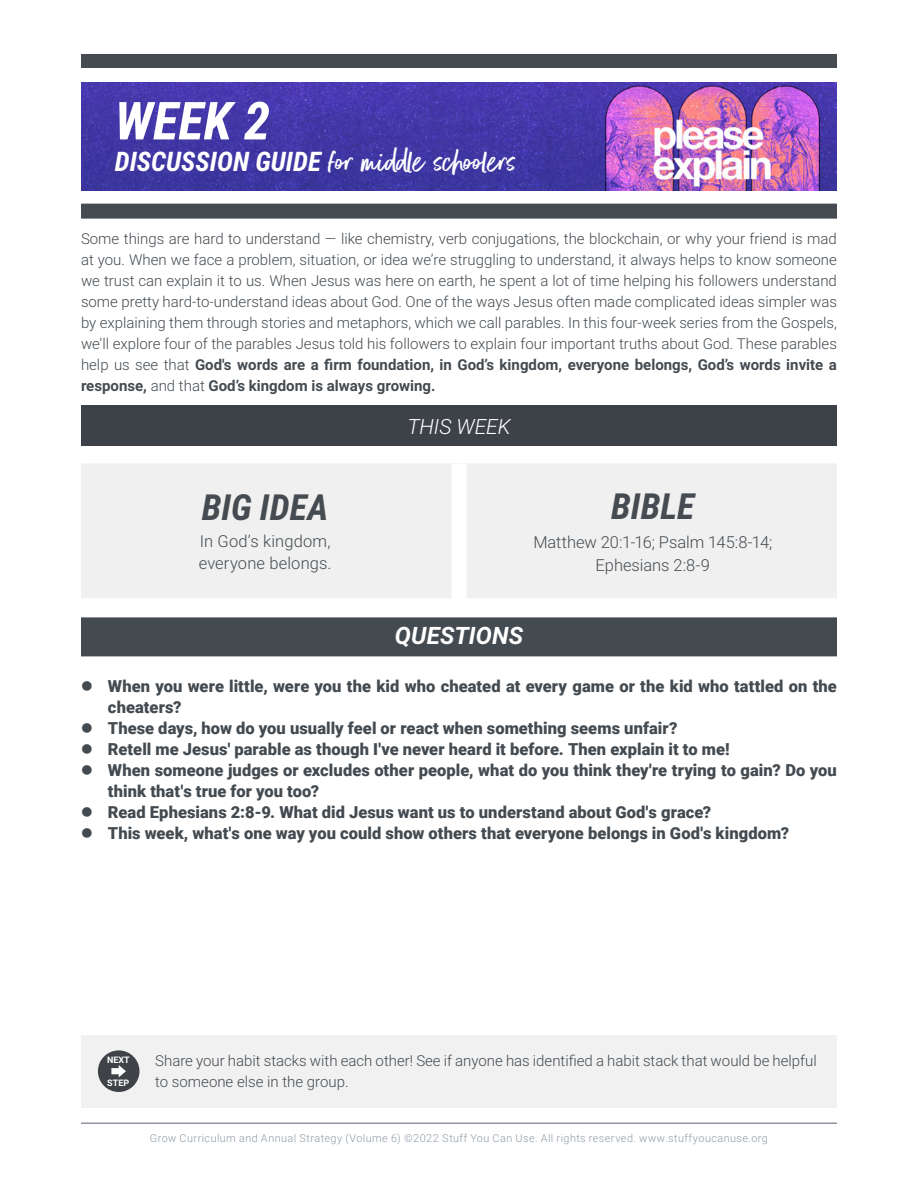
<style>
.page{position:relative;width:918px;height:1188px;background:#fff}
.page>*{position:absolute;margin:0;border:0;box-sizing:border-box;transform-origin:0 0}
.t1{font:italic 700 52.5px "Roboto Condensed";color:#fff}
.t2{font:36px "Better Times";color:#fff}
.t3{font:italic 700 36px "Roboto Condensed";color:#454b51}
.t4{font:italic 700 24px "Roboto";letter-spacing:.005em;color:#fff}
.t5{font:italic 300 21px "Roboto";letter-spacing:-.005em;color:#fff}
.t6{font:900 16.5px/21px "Roboto";letter-spacing:.005em;color:#434a50}
.t7{font:300 16.5px/22.5px "Roboto";letter-spacing:-.005em;color:#454b51;text-align:center}
.t8{font:300 16.5px/22.5px "Roboto";letter-spacing:.01em;color:#434a50}
.t9{font:300 15px/21px "Roboto";color:#434a50;text-align:justify}
.t10{font:300 10.8px "Roboto";letter-spacing:.04em;color:#8f99a6}
.t11{font:700 9px "Roboto";color:#fff}
.s1{font-family:"Roboto Condensed";font-weight:700;font-style:italic;font-size:27px}
.s2{font-weight:700}
</style>
<div class="page">
<hr style="left:81px;top:1122px;width:756px;height:2px;background:#8d949e">
<div style="left:81px;top:54px;width:756px;height:14px;background:#454b51"></div>
<div style="left:81px;top:204px;width:756px;height:15px;background:#454b51"></div>
<img style="left:81px;top:82px;width:756px;height:108px">
<div style="left:81px;top:405px;width:756px;height:41px;background:#3d4248"></div>
<div style="left:81px;top:463px;width:756px;height:135px;background:#f0f0f0"></div>
<div style="left:452px;top:464px;width:14px;height:135px;background:#fff"></div>
<div style="left:81px;top:617px;width:756px;height:39px;background:#434a50"></div>
<div style="left:81px;top:1035px;width:756px;height:73px;background:#f1f1f1"></div>
<div style="left:98px;top:1050px;width:42px;height:42px;background:#3f4247;border-radius:50%"></div>
<svg style="left:111px;top:1065px;width:15px;height:12px"></svg>
<h1 class="t1" style="left:115px;top:84px;width:157px">WEEK 2</h1>
<h2 class="t2" style="left:115px;top:142px;width:403px"><span class="s1">DISCUSSION GUIDE</span> for middle schoolers</h2>
<p class="t9" style="left:81px;top:228px;width:757px">Some things are hard to understand — like chemistry, verb conjugations, the blockchain, or why your friend is mad at you. When we face a problem, situation, or idea we’re struggling to understand, it always helps to know someone we trust can explain it to us. When Jesus was here on earth, he spent a lot of time helping his followers understand some pretty hard-to-understand ideas about God. One of the ways Jesus often made complicated ideas simpler was by explaining them through stories and metaphors, which we call parables. In this four-week series from the Gospels, we’ll explore four of the parables Jesus told his followers to explain four important truths about God. These parables help us see that <span class="s2">God's words are a firm foundation, in God’s kingdom, everyone belongs, God’s words invite a response,</span> and that <span class="s2">God’s kingdom is always growing.</span></p>
<h2 class="t3" style="left:202px;top:482px;width:128px">BIG IDEA</h2>
<p class="t8" style="left:199px;top:529px;width:134px">In God’s kingdom, everyone belongs.</p>
<h3 class="t5" style="left:407px;top:411px;width:105px">THIS WEEK</h3>
<h2 class="t3" style="left:611px;top:481px;width:85px">BIBLE</h2>
<p class="t7" style="left:533px;top:530px;width:240px">Matthew 20:1-16; Psalm 145:8-14;<br>Ephesians 2:8-9</p>
<h3 class="t4" style="left:395px;top:619px;width:130px">QUESTIONS</h3>
<p class="t6" style="left:108px;top:675px;width:731px">When you were little, were you the kid who cheated at every game or the kid who tattled on the cheaters?<br>These days, how do you usually feel or react when something seems unfair?<br>Retell me Jesus' parable as though I've never heard it before. Then explain it to me!<br>When someone judges or excludes other people, what do you think they're trying to gain? Do you think that's true for you too?<br>Read Ephesians 2:8-9. What did Jesus want us to understand about God's grace?<br>This week, what's one way you could show others that everyone belongs in God's kingdom?</p>
<p class="t11" style="left:107px;top:1054px;width:24px">NEXT</p>
<p class="t11" style="left:107px;top:1076px;width:23px">STEP</p>
<p class="t9" style="left:155px;top:1050px;width:663px">Share your habit stacks with each other! See if anyone has identified a habit stack that would be helpful to someone else in the group.</p>
<p class="t10" style="left:150px;top:1131px;width:620px">Grow Curriculum and Annual Strategy (Volume 6) ©2022 Stuff You Can Use. All rights reserved. www.stuffyoucanuse.org</p>
</div>
